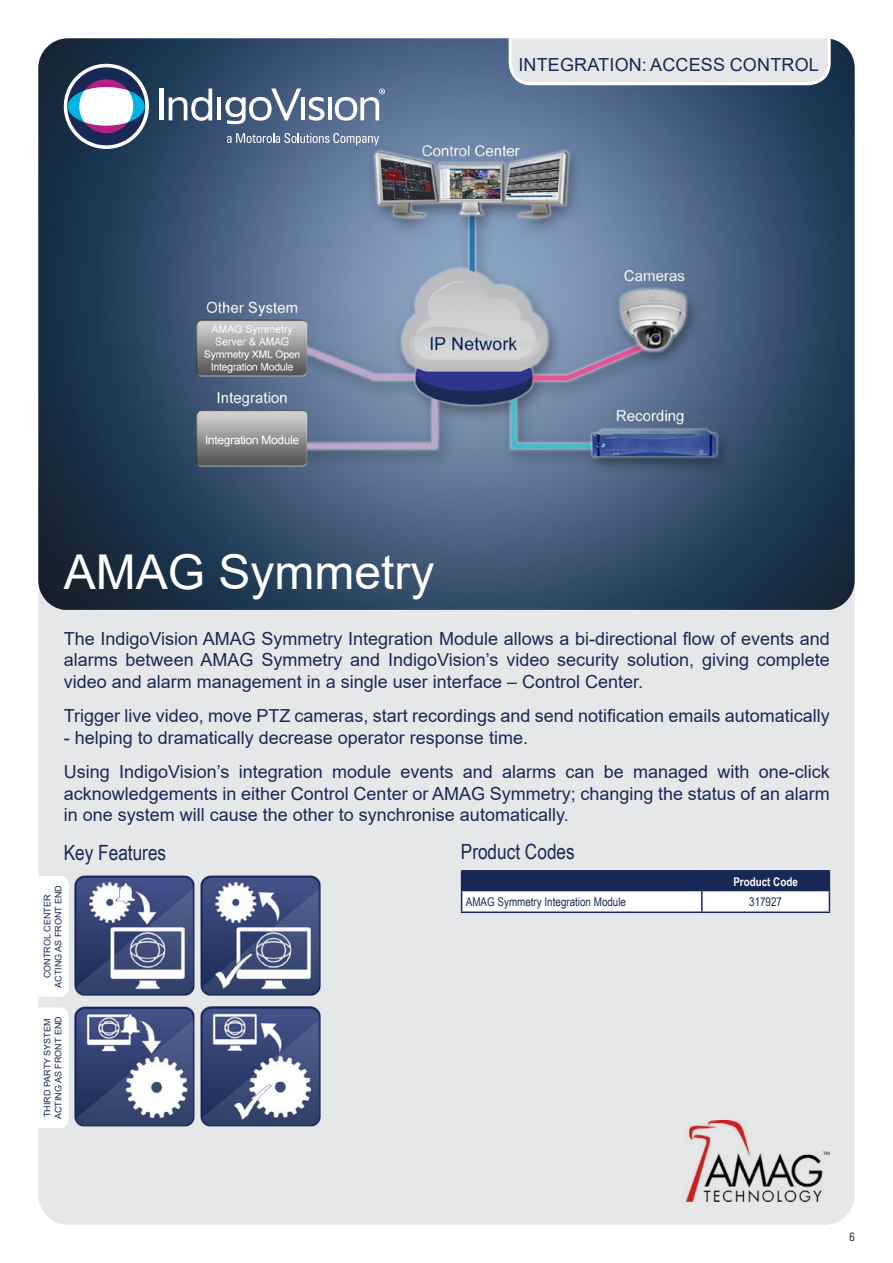
<style>
.page{position:relative;width:893px;height:1263px;background:#fff}
.page>*{position:absolute;margin:0;border:0;box-sizing:border-box;transform-origin:0 0}
.t1{font:48px "Arial";color:#fff}
.t2{font:21px "Arial Narrow";color:#182957}
.t3{font:18px/21.6px "Arial";color:#182957}
.t4{font:12px "Arial Narrow";color:#182957}
.t5{font:700 12px "Arial Narrow";color:#fff}
.t6{font:300 condensed 12px "Univers";color:#000}
.t7{font:9px/10.8px "Arial";color:#182957;text-align:center}
</style>
<div class="page">
<div style="left:38px;top:610px;width:817px;height:615px;background:#e6e7e8"></div>
<svg style="left:38px;top:876px;width:31px;height:121px"></svg>
<svg style="left:38px;top:1007px;width:31px;height:121px"></svg>
<img style="left:38px;top:38px;width:817px;height:572px">
<svg style="left:507px;top:38px;width:325px;height:49px;background:#dee0e3"></svg>
<hr style="left:461px;top:870px;width:241px;height:1px;background:#182957">
<hr style="left:702px;top:870px;width:128px;height:1px;background:#182957">
<svg style="left:461px;top:871px;width:369px;height:40px"></svg>
<hr style="left:461px;top:911px;width:241px;height:2px;background:#182957">
<hr style="left:702px;top:911px;width:128px;height:2px;background:#182957">
<img style="left:687px;top:1121px;width:143px;height:80px">
<svg style="left:64px;top:64px;width:85px;height:85px"></svg>
<svg style="left:67px;top:67px;width:78px;height:78px"></svg>
<svg style="left:309px;top:97px;width:15px;height:24px"></svg>
<hr style="left:159px;top:88px;width:4px;height:32px;background:#fff">
<svg style="left:169px;top:89px;width:43px;height:32px"></svg>
<hr style="left:218px;top:97px;width:3px;height:23px;background:#fff">
<svg style="left:225px;top:89px;width:76px;height:35px"></svg>
<hr style="left:301px;top:97px;width:4px;height:23px;background:#fff">
<hr style="left:328px;top:97px;width:3px;height:23px;background:#fff">
<svg style="left:227px;top:133px;width:152px;height:12px;background:#7e8fa9"></svg>
<svg style="left:335px;top:89px;width:50px;height:32px"></svg>
<img style="left:74px;top:875px;width:120px;height:121px">
<img style="left:201px;top:875px;width:120px;height:121px">
<img style="left:74px;top:1006px;width:120px;height:120px">
<img style="left:201px;top:1006px;width:120px;height:120px">
<p class="t3" style="left:518px;top:54px;width:302px">INTEGRATION: ACCESS CONTROL</p>
<h1 class="t1" style="left:64px;top:539px;width:372px">AMAG Symmetry</h1>
<p class="t3" style="left:64px;top:627px;width:768px;text-align:justify">The IndigoVision AMAG Symmetry Integration Module allows a bi-directional flow of events and alarms between AMAG Symmetry and IndigoVision’s video security solution, giving complete video and alarm management in a single user interface – Control Center.</p>
<p class="t3" style="left:64px;top:705px;width:768px">Trigger live video, move PTZ cameras, start recordings and send notification emails automatically</p>
<p class="t3" style="left:64px;top:720px;width:768px;line-height:34.3px">- helping to dramatically decrease operator response time.<br>Using IndigoVision’s integration module events and alarms can be managed with one-click</p>
<p class="t3" style="left:64px;top:782px;width:768px">acknowledgements in either Control Center or AMAG Symmetry; changing the status of an alarm in one system will cause the other to synchronise automatically.</p>
<p class="t2" style="left:64px;top:838px;width:104px">Key Features</p>
<p class="t7" style="left:42px;top:988px;width:104px;rotate:-90deg">CONTROL CENTER<br>ACTING AS FRONT END</p>
<p class="t7" style="left:42px;top:1119px;width:104px;text-align:left;rotate:-90deg">THIRD PARTY SYSTEM<br>ACTING AS FRONT END</p>
<p class="t2" style="left:461px;top:836px;width:115px">Product Codes</p>
<p class="t5" style="left:733px;top:872px;width:66px">Product Code</p>
<p class="t4" style="left:466px;top:893px;width:162px">AMAG Symmetry Integration Module</p>
<p class="t4" style="left:749px;top:893px;width:34px">317927</p>
<p class="t6" style="left:849px;top:1229px;width:7px">6</p>
</div>
